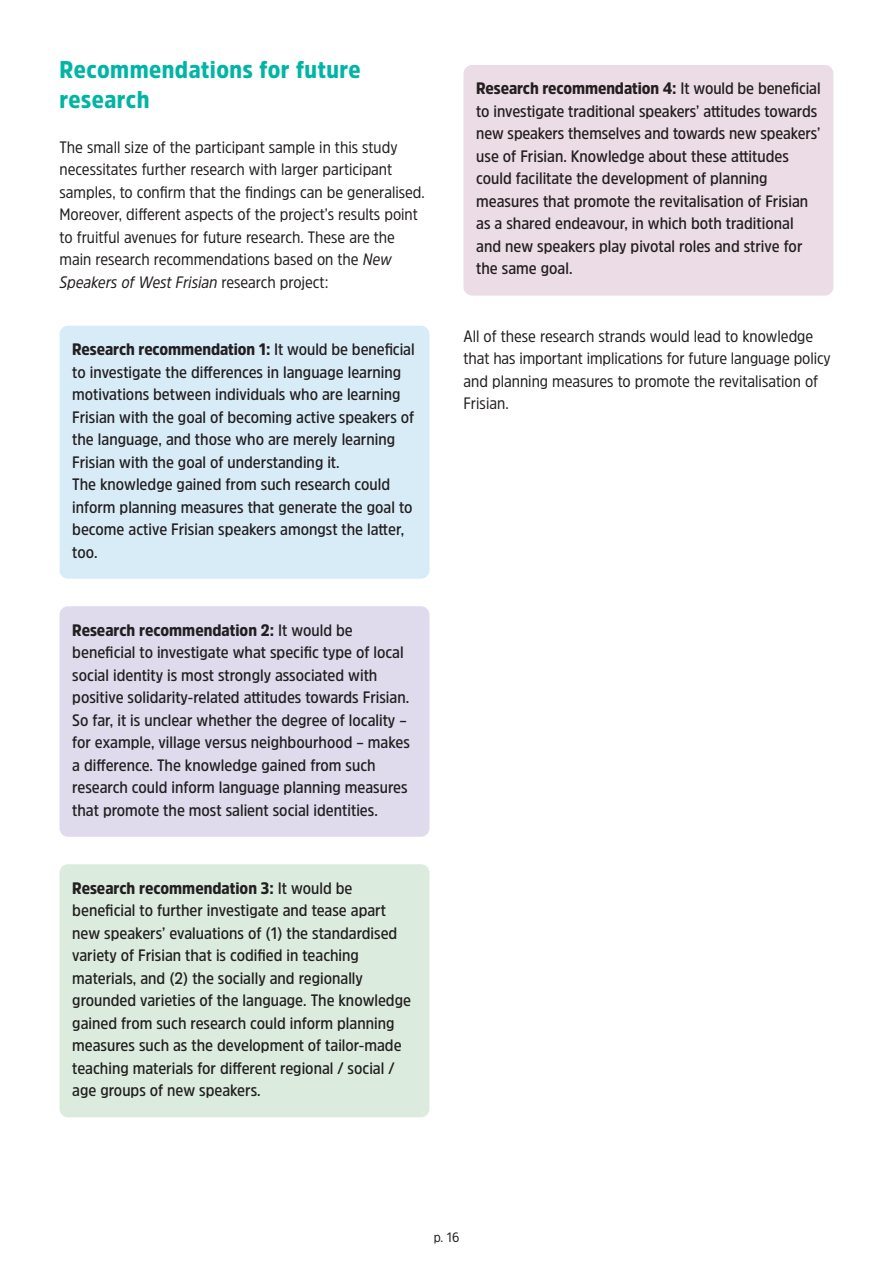
<style>
.page{position:relative;width:893px;height:1263px;background:#fff}
.page>*{position:absolute;margin:0;border:0;box-sizing:border-box;transform-origin:0 0}
.t1{font:900 24px/30px "Amsi Pro Narw";letter-spacing:.02em;color:#00b5a4}
.Recommendation_posi{font:600 16.5px/22.5px "Amsi Pro Narw";color:#231f20}
.t2{font:16.5px/22.5px "Amsi Pro Narw";color:#231f20}
.t3{font:13.5px "Amsi Pro Narw";color:#231f20}
.s1{font-style:italic}
.s2{font-weight:900}
</style>
<div class="page">
<div style="left:60px;top:326px;width:369px;height:253px;background:#d8ecf8;border-radius:9px"></div>
<div style="left:60px;top:606px;width:369px;height:231px;background:#dfdaec;border-radius:9px"></div>
<div style="left:60px;top:864px;width:369px;height:253px;background:#dbebde;border-radius:9px"></div>
<div style="left:463px;top:65px;width:370px;height:231px;background:#ecdce5;border-radius:9px"></div>
<p class="t1" style="left:60px;top:53px;width:303px">Recommendations for future research</p>
<p class="t2" style="left:60px;top:135px;width:367px">The small size of the participant sample in this study necessitates further research with larger participant samples, to confirm that the findings can be generalised.<br>Moreover, different aspects of the project’s results point to fruitful avenues for future research. These are the main research recommendations based on the <span class="s1">New Speakers of West Frisian</span> research project:</p>
<p class="Recommendation_posi" style="left:72px;top:338px;width:344px"><span class="s2">Research recommendation 1:</span> It would be beneficial to investigate the differences in language learning motivations between individuals who are learning Frisian with the goal of becoming active speakers of the language, and those who are merely learning Frisian with the goal of understanding it.<br>The knowledge gained from such research could inform planning measures that generate the goal to become active Frisian speakers amongst the latter, too.</p>
<p class="Recommendation_posi" style="left:72px;top:618px;width:339px"><span class="s2">Research recommendation 2:</span> It would be beneficial to investigate what specific type of local social identity is most strongly associated with positive solidarity-related attitudes towards Frisian.<br>So far, it is unclear whether the degree of locality – for example, village versus neighbourhood – makes a difference. The knowledge gained from such research could inform language planning measures that promote the most salient social identities.</p>
<p class="Recommendation_posi" style="left:72px;top:876px;width:340px"><span class="s2">Research recommendation 3:</span> It would be beneficial to further investigate and tease apart new speakers’ evaluations of (1) the standardised variety of Frisian that is codified in teaching materials, and (2) the socially and regionally grounded varieties of the language. The knowledge gained from such research could inform planning measures such as the development of tailor-made teaching materials for different regional / social / age groups of new speakers.</p>
<p class="Recommendation_posi" style="left:476px;top:77px;width:346px"><span class="s2">Research recommendation 4:</span> It would be beneficial to investigate traditional speakers’ attitudes towards new speakers themselves and towards new speakers’ use of Frisian. Knowledge about these attitudes could facilitate the development of planning measures that promote the revitalisation of Frisian as a shared endeavour, in which both traditional and new speakers play pivotal roles and strive for the same goal.</p>
<p class="t2" style="left:463px;top:324px;width:369px">All of these research strands would lead to knowledge that has important implications for future language policy and planning measures to promote the revitalisation of Frisian.</p>
<p class="t3" style="left:434px;top:1228px;width:27px">p. 16</p>
</div>
